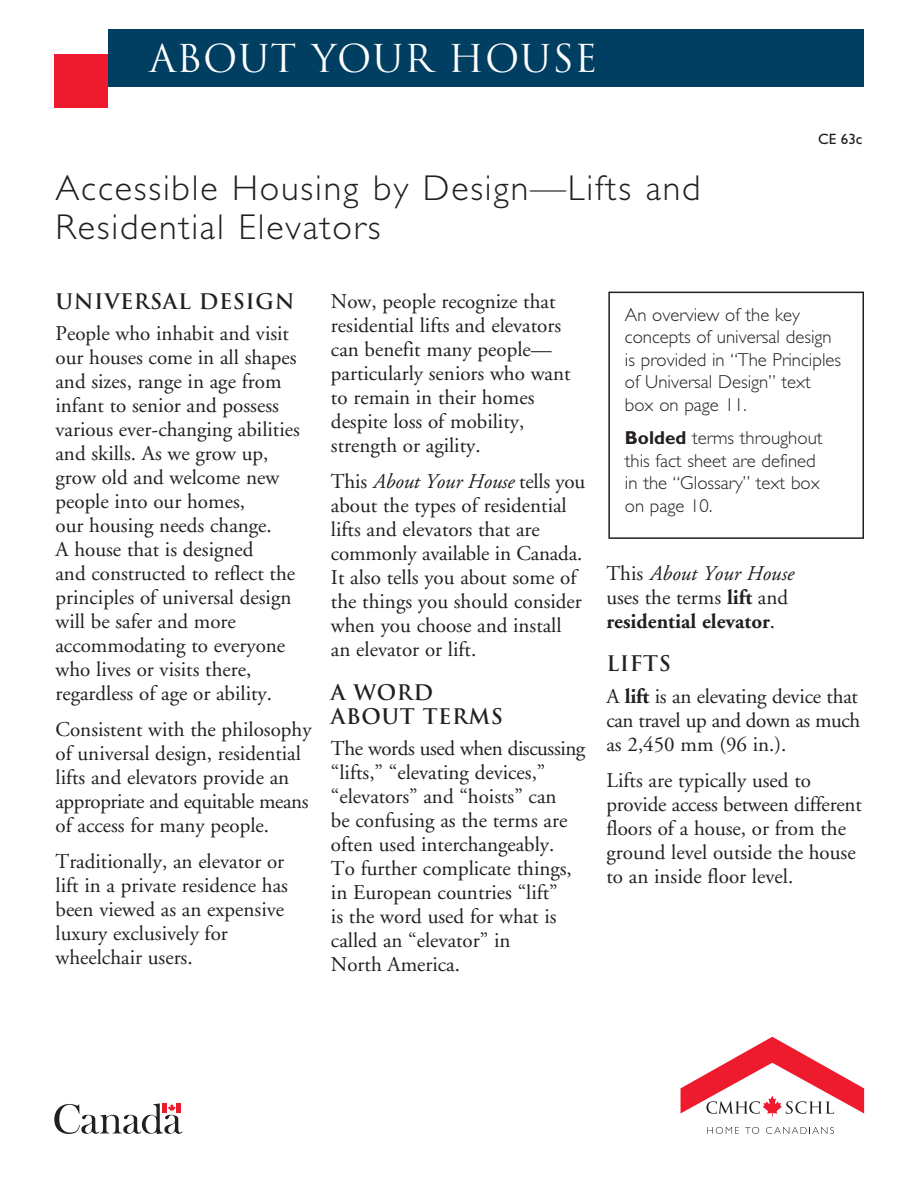
<style>
.page{position:relative;width:918px;height:1188px;background:#fff}
.page>*{position:absolute;margin:0;border:0;box-sizing:border-box;transform-origin:0 0}
.t1{font:37.5px "Trajan";letter-spacing:.025em;color:#fff}
.t2{font:300 36px/39px "Gill Sans Std";letter-spacing:.05em;color:#231f20}
.t3{font:21px/24px "Adobe Garamond";color:#231f20}
.t4{font:700 21px/24px "Adobe Garamond";color:#231f20}
.t5{font:700 21px/24px "Trajan";letter-spacing:.025em;color:#231f20}
.t6{font:300 18.75px/22.5px "Gill Sans Std";color:#231f20}
.t7{font:15px "Gill Sans Std";color:#231f20}
.s1{font-style:italic}
.s2{font-weight:700}
.s3{font-weight:400}
.s4{font-weight:400;font-style:italic}
</style>
<div class="page">
<div style="left:108px;top:30px;width:756px;height:57px;background:#003f62"></div>
<div style="left:54px;top:54px;width:54px;height:54px;background:#ed1b2d"></div>
<svg style="left:681px;top:1037px;width:183px;height:80px"></svg>
<svg style="left:707px;top:1127px;width:32px;height:7px"></svg>
<svg style="left:745px;top:1127px;width:14px;height:7px"></svg>
<svg style="left:766px;top:1127px;width:68px;height:7px"></svg>
<svg style="left:54px;top:1103px;width:129px;height:31px"></svg>
<svg style="left:608px;top:292px;width:256px;height:247px"></svg>
<h1 class="t1" style="left:149px;top:36px;width:450px">ABOUT YOUR HOUSE</h1>
<h2 class="t2" style="left:56px;top:172px;width:647px">Accessible Housing by Design—Lifts and<br>Residential Elevators</h2>
<p class="t7" style="left:818px;top:133px;width:46px">CE 63c</p>
<p class="t5" style="left:56px;top:289px;width:241px">UNIVERSAL DESIGN</p>
<p class="t3" style="left:56px;top:323px;width:246px">People who inhabit and visit our houses come in all shapes and sizes, range in age from infant to senior and possess various ever-changing abilities and skills. As we grow up, grow old and welcome new people into our homes,<br>our housing needs change.<br>A house that is designed<br>and constructed to reflect the principles of universal design will be safer and more accommodating to everyone who lives or visits there, regardless of age or ability.</p>
<p class="t3" style="left:56px;top:719px;width:258px">Consistent with the philosophy of universal design, residential lifts and elevators provide an appropriate and equitable means of access for many people.</p>
<p class="t3" style="left:56px;top:851px;width:234px">Traditionally, an elevator or lift in a private residence has been viewed as an expensive luxury exclusively for wheelchair users.</p>
<p class="t3" style="left:331px;top:292px;width:241px">Now, people recognize that residential lifts and elevators can benefit many people— particularly seniors who want to remain in their homes despite loss of mobility, strength or agility.</p>
<p class="t3" style="left:331px;top:471px;width:256px">This <span class="s1">About Your House</span> tells you about the types of residential lifts and elevators that are commonly available in Canada.<br>It also tells you about some of the things you should consider when you choose and install an elevator or lift.</p>
<p class="t5" style="left:331px;top:680px;width:174px">A WORD<br>ABOUT TERMS</p>
<p class="t3" style="left:331px;top:738px;width:256px">The words used when discussing “lifts,” “elevating devices,” “elevators” and “hoists” can<br>be confusing as the terms are often used interchangeably.<br>To further complicate things, in European countries “lift”<br>is the word used for what is called an “elevator” in<br>North America.</p>
<p class="t6" style="left:625px;top:305px;width:218px">An overview of the key concepts of universal design is provided in “The Principles of Universal Design” text box on page 11.</p>
<p class="t6" style="left:625px;top:429px;width:199px"><span class="s2">Bolded</span> terms throughout this fact sheet are defined in the “Glossary” text box on page 10.</p>
<p class="t4" style="left:606px;top:562px;width:189px"><span class="s3">This</span> <span class="s4">About Your House </span><span class="s3">uses the terms</span> lift <span class="s3">and </span>residential elevator<span class="s3">.</span></p>
<p class="t5" style="left:606px;top:652px;width:66px">LIFTS</p>
<p class="t3" style="left:606px;top:686px;width:255px;text-align:justify">A <span class="s2">lift</span> is an elevating device that can travel up and down as much as 2,450 mm (96 in.).</p>
<p class="t3" style="left:606px;top:770px;width:257px">Lifts are typically used to provide access between different floors of a house, or from the ground level outside the house to an inside floor level.</p>
</div>
